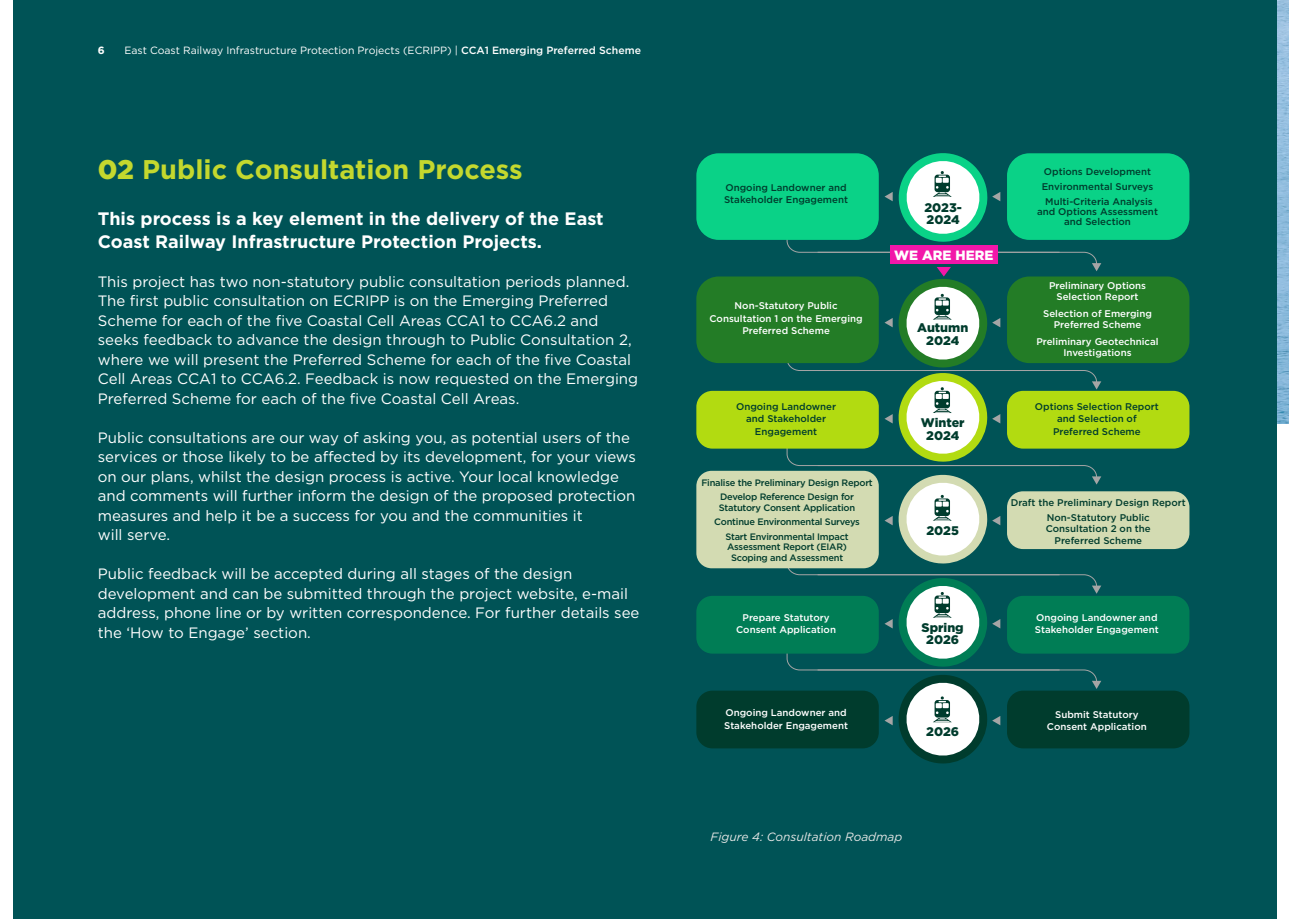
<style>
.page{position:relative;width:1289px;height:919px;background:#fff}
.page>*{position:absolute;margin:0;border:0;box-sizing:border-box;transform-origin:0 0}
.Head1{font:700 27px "Gotham";color:#c4d82e}
.Intro{font:700 18px/22.5px "Gotham";color:#fff}
.Body{font:15px/19.5px "Gotham";color:#fff}
.t1{font:900 13.5px "Gotham";color:#fff}
.t2{font:900 12.45px/12.5px "Gotham";color:#003c2d;text-align:center}
.Figure{font:italic 12px "Gotham";color:#e6e7e6}
.t3{font:10.5px "Gotham";color:#fff}
.t4{font:700 10.5px "Gotham";color:#fff}
.t5{font:500 9.75px/12.5px "Gotham";color:#fff;text-align:center}
.t6{font:500 9.75px/12.5px "Gotham";color:#003c2d;text-align:center}
.t7{font:500 9.3px/14.5px "Gotham";letter-spacing:-.025em;color:#003c2d;text-align:center}
.s1{font-weight:500}
.s2{font-weight:900}
</style>
<div class="page">
<img style="left:1276px;top:0;width:12px;height:423px">
<div style="left:13px;top:0;width:1263px;height:918px;background:#005356"></div>
<div style="left:1007px;top:491px;width:182px;height:58px;background:#d3dbb2;border-radius:16px"></div>
<div style="left:696px;top:690px;width:182px;height:58px;background:#003c2d;border-radius:16px"></div>
<div style="left:1007px;top:690px;width:182px;height:58px;background:#003c2d;border-radius:16px"></div>
<div style="left:1007px;top:153px;width:182px;height:87px;background:#0ad287;border-radius:22px"></div>
<div style="left:696px;top:153px;width:182px;height:87px;background:#0ad287;border-radius:22px"></div>
<div style="left:1007px;top:276px;width:182px;height:87px;background:#237c26;border-radius:22px"></div>
<div style="left:696px;top:276px;width:182px;height:87px;background:#237c26;border-radius:22px"></div>
<div style="left:696px;top:391px;width:182px;height:57px;background:#b2db11;border-radius:16px"></div>
<div style="left:696px;top:471px;width:182px;height:97px;background:#d3dbb2;border-radius:15px"></div>
<div style="left:1007px;top:391px;width:182px;height:57px;background:#b2db11;border-radius:16px"></div>
<div style="left:696px;top:595px;width:182px;height:58px;background:#007d55;border-radius:16px"></div>
<div style="left:1007px;top:595px;width:182px;height:58px;background:#007d55;border-radius:16px"></div>
<svg style="left:786px;top:153px;width:315px;height:610px"></svg>
<p class="t4" style="left:98px;top:43px;width:8px">6</p>
<p class="t3" style="left:124px;top:44px;width:518px">East Coast Railway Infrastructure Protection Projects (ECRIPP) | <span class="s1">CCA1 Emerging Preferred Scheme</span></p>
<p class="Head1" style="left:98px;top:151px;width:426px"><span class="s2">02</span> Public Consultation Process</p>
<p class="Intro" style="left:98px;top:207px;width:507px">This process is a key element in the delivery of the East<br>Coast Railway Infrastructure Protection Projects.</p>
<p class="Body" style="left:98px;top:271px;width:542px">This project has two non-statutory public consultation periods planned.<br>The first public consultation on ECRIPP is on the Emerging Preferred Scheme for each of the five Coastal Cell Areas CCA1 to CCA6.2 and seeks feedback to advance the design through to Public Consultation 2, where we will present the Preferred Scheme for each of the five Coastal Cell Areas CCA1 to CCA6.2. Feedback is now requested on the Emerging Preferred Scheme for each of the five Coastal Cell Areas.</p>
<p class="Body" style="left:98px;top:427px;width:539px">Public consultations are our way of asking you, as potential users of the services or those likely to be affected by its development, for your views on our plans, whilst the design process is active. Your local knowledge and comments will further inform the design of the proposed protection measures and help it be a success for you and the communities it</p>
<p class="Body" style="left:98px;top:524px;width:74px">will serve.</p>
<p class="Body" style="left:98px;top:563px;width:543px">Public feedback will be accepted during all stages of the design development and can be submitted through the project website, e-mail address, phone line or by written correspondence. For further details see the ‘How to Engage’ section.</p>
<p class="t6" style="left:724px;top:181px;width:125px;text-align:left">Ongoing Landowner and<br>Stakeholder Engagement</p>
<p class="t5" style="left:709px;top:299px;width:155px">Non-Statutory Public<br>Consultation 1 on the Emerging<br>Preferred Scheme</p>
<p class="t6" style="left:736px;top:400px;width:102px">Ongoing Landowner and Stakeholder<br>Engagement</p>
<p class="t7" style="left:701px;top:475px;width:173px">Finalise the Preliminary Design Report<br>Develop Reference Design for</p>
<p class="t7" style="left:714px;top:500px;width:147px">Statutory Consent Application<br>Continue Environmental Surveys<br>Start Environmental Impact</p>
<p class="t7" style="left:727px;top:542px;width:121px;line-height:10.4px">Assessment Report (EIAR)<br>Scoping and Assessment</p>
<p class="t2" style="left:924px;top:201px;width:39px;text-align:left">2023-<br>2024</p>
<p class="t1" style="left:894px;top:246px;width:101px">WE ARE HERE</p>
<p class="t2" style="left:917px;top:321px;width:53px">Autumn<br>2024</p>
<p class="t2" style="left:920px;top:416px;width:45px">Winter<br>2024</p>
<p class="t6" style="left:1041px;top:163px;width:113px;line-height:15.3px">Options Development<br>Environmental Surveys<br>Multi-Criteria Analysis</p>
<p class="t6" style="left:1037px;top:206px;width:122px;line-height:9.8px">and Options Assessment and Selection</p>
<p class="t5" style="left:1049px;top:280px;width:99px;line-height:11.1px">Preliminary Options<br>Selection Report</p>
<p class="t5" style="left:1043px;top:308px;width:110px;line-height:11.1px">Selection of Emerging<br>Preferred Scheme</p>
<p class="t5" style="left:1036px;top:335px;width:124px;line-height:11.1px">Preliminary Geotechnical<br>Investigations</p>
<p class="t6" style="left:1034px;top:400px;width:125px">Options Selection Report and Selection of<br>Preferred Scheme</p>
<p class="t2" style="left:926px;top:524px;width:34px">2025</p>
<p class="t6" style="left:1010px;top:495px;width:176px;line-height:15.3px">Draft the Preliminary Design Report<br>Non-Statutory Public</p>
<p class="t6" style="left:1045px;top:523px;width:106px;line-height:11.1px">Consultation 2 on the<br>Preferred Scheme</p>
<p class="t5" style="left:736px;top:610px;width:101px">Prepare Statutory<br>Consent Application</p>
<p class="t2" style="left:921px;top:621px;width:44px">Spring<br>2026</p>
<p class="t5" style="left:1034px;top:610px;width:125px;text-align:left">Ongoing Landowner and<br>Stakeholder Engagement</p>
<p class="t5" style="left:724px;top:706px;width:125px;text-align:left">Ongoing Landowner and<br>Stakeholder Engagement</p>
<p class="t2" style="left:926px;top:725px;width:34px">2026</p>
<p class="t5" style="left:1046px;top:708px;width:101px">Submit Statutory<br>Consent Application</p>
<p class="Figure" style="left:710px;top:829px;width:193px">Figure 4: Consultation Roadmap</p>
</div>
